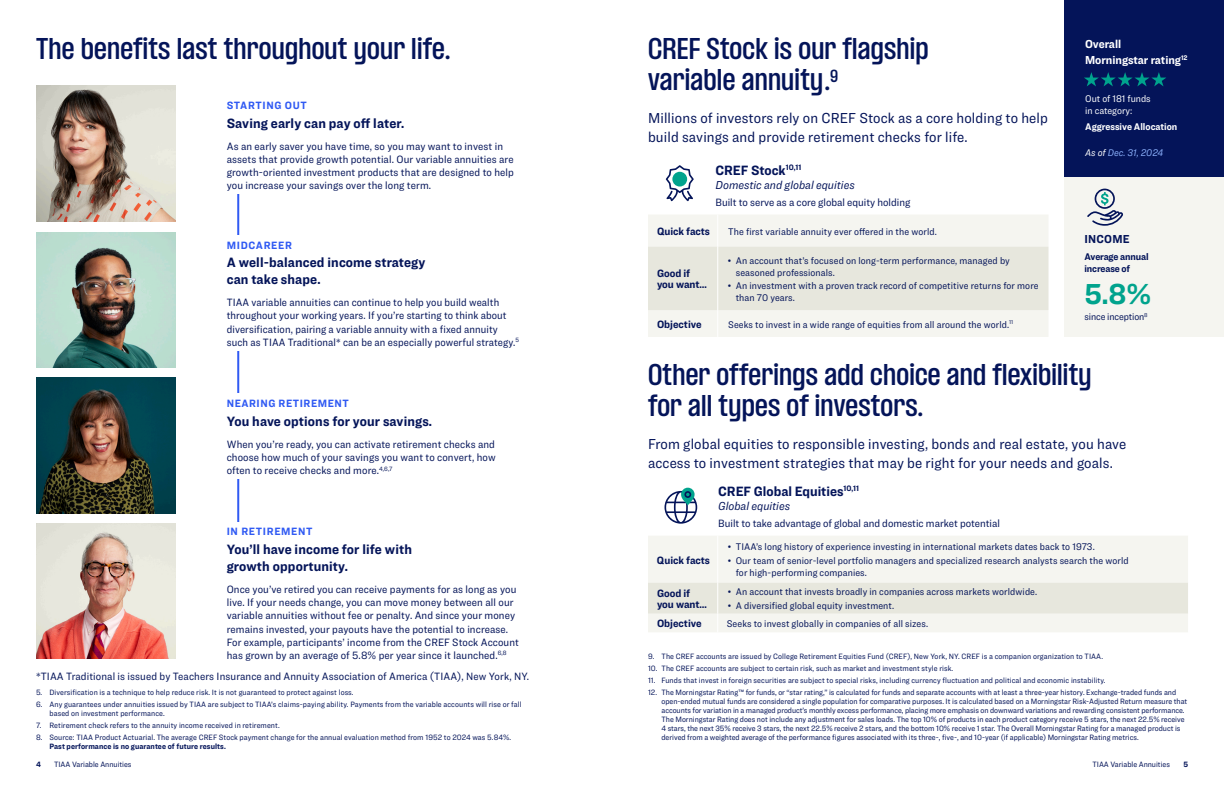
<style>
.page{position:relative;width:1224px;height:792px;background:#fff}
.page>*{position:absolute;margin:0;border:0;box-sizing:border-box;transform-origin:0 0}
.t1{font:700 30px "Ringside Narrow";color:#00a38d}
.t2{font:600 26px/31.2px "TIAA Challenger";letter-spacing:.01em;color:#041459}
.t3{font:15px/19.2px "Ringside Narrow";letter-spacing:.01em;color:#041459}
.t4{font:700 14px/16.8px "Ringside Narrow";letter-spacing:.01em;color:#041459}
.t5{font:italic 12px "Ringside Narrow";color:#041459}
.t6{font:700 12px/16px "Ringside Narrow";color:#fff}
.t7{font:700 12px "Ringside Narrow";letter-spacing:.015em;color:#041459}
.t8{font:11px/13.2px "Ringside Narrow";letter-spacing:.01em;color:#041459}
.t9{font:700 11px/11px "Ringside Narrow";color:#041459}
.t10{font:700 11px "Ringside Narrow";letter-spacing:.06em;color:#305af3}
.t11{font:10px/12px "Ringside Narrow";letter-spacing:.01em;color:#041459}
.t12{font:10px/12px "Ringside Narrow";color:#fff}
.t13{font:700 10px/12px "Ringside Narrow";letter-spacing:-.01em;color:#041459}
.t14{font:700 10px "Ringside Narrow";color:#fff}
.t15{font:10px "Ringside Narrow";letter-spacing:-.01em;color:#041459}
.t16{font:italic 10px "Ringside Narrow";letter-spacing:-.005em;color:#8aaffa}
.t17{font:8px/9px "Ringside Narrow";color:#041459}
.t18{font:700 8px "Ringside Narrow";letter-spacing:.01em;color:#041459}
.s1{color:#fff}
</style>
<div class="page">
<img style="left:36px;top:86px;width:140px;height:135px">
<img style="left:36px;top:378px;width:140px;height:135px">
<img style="left:36px;top:232px;width:140px;height:135px">
<img style="left:36px;top:523px;width:140px;height:136px">
<hr style="left:237px;top:120px;width:2px;height:531px;background:#305af3">
<div style="left:222px;top:96px;width:302px;height:98px;background:#fff"></div>
<div style="left:222px;top:394px;width:302px;height:85px;background:#fff"></div>
<div style="left:222px;top:235px;width:302px;height:115px;background:#fff"></div>
<div style="left:222px;top:522px;width:302px;height:141px;background:#fff"></div>
<div style="left:648px;top:215px;width:400px;height:32px;background:#f5f5f0"></div>
<hr style="left:717px;top:215px;width:1px;height:32px;background:#fff">
<svg style="left:648px;top:247px;width:400px;height:90px"></svg>
<svg style="left:666px;top:165px;width:28px;height:36px"></svg>
<div style="left:1064px;top:173px;width:160px;height:164px;background:#f5f5f0"></div>
<div style="left:648px;top:536px;width:540px;height:47px;background:#f5f5f0"></div>
<hr style="left:717px;top:536px;width:1px;height:47px;background:#fff">
<svg style="left:648px;top:583px;width:540px;height:49px"></svg>
<div style="left:681px;top:488px;width:14px;height:18px;background:#00a38d;border-radius:7px"></div>
<svg style="left:665px;top:491px;width:32px;height:33px"></svg>
<div style="left:1064px;top:0;width:160px;height:176px;background:#041459"></div>
<svg style="left:1087px;top:189px;width:36px;height:37px"></svg>
<svg style="left:1084px;top:72px;width:82px;height:14px"></svg>
<h2 class="t2" style="left:36px;top:33px;width:416px">The benefits last throughout your life.</h2>
<h3 class="t10" style="left:227px;top:97px;width:82px">STARTING OUT</h3>
<h3 class="t4" style="left:227px;top:114px;width:179px">Saving early can pay off later.</h3>
<h3 class="t8" style="left:227px;top:139px;width:289px">As an early saver you have time, so you may want to invest in assets that provide growth potential. Our variable annuities are growth-oriented investment products that are designed to help you increase your savings over the long term.</h3>
<h3 class="t10" style="left:227px;top:237px;width:67px">MIDCAREER</h3>
<h3 class="t4" style="left:227px;top:254px;width:200px">A well-balanced income strategy can take shape.</h3>
<p class="t8" style="left:227px;top:296px;width:294px">TIAA variable annuities can continue to help you build wealth throughout your working years. If you’re starting to think about diversification, pairing a variable annuity with a fixed annuity such as TIAA Traditional* can be an especially powerful strategy.<sup>5</sup></p>
<h3 class="t10" style="left:227px;top:396px;width:124px">NEARING RETIREMENT</h3>
<h3 class="t4" style="left:227px;top:412px;width:207px">You have options for your savings.</h3>
<h3 class="t8" style="left:227px;top:438px;width:270px;text-align:justify">When you’re ready, you can activate retirement checks and choose how much of your savings you want to convert, how often to receive checks and more.<sup>4,6,7</sup></h3>
<h3 class="t10" style="left:227px;top:524px;width:87px">IN RETIREMENT</h3>
<h3 class="t4" style="left:227px;top:540px;width:187px">You’ll have income for life with growth opportunity.</h3>
<p class="t8" style="left:227px;top:582px;width:294px">Once you’ve retired you can receive payments for as long as you live. If your needs change, you can move money between all our variable annuities without fee or penalty. And since your money remains invested, your payouts have the potential to increase.<br>For example, participants’ income from the CREF Stock Account has grown by an average of 5.8% per year since it launched.<sup>6,8</sup></p>
<h3 class="t8" style="left:36px;top:669px;width:495px">*TIAA Traditional is issued by Teachers Insurance and Annuity Association of America (TIAA), New York, NY.</h3>
<p class="t17" style="left:36px;top:688px;width:319px">5. Diversification is a technique to help reduce risk. It is not guaranteed to protect against loss.</p>
<p class="t17" style="left:49px;top:700px;width:474px;text-indent:-13px">6. Any guarantees under annuities issued by TIAA are subject to TIAA’s claims-paying ability. Payments from the variable accounts will rise or fall based on investment performance.</p>
<p class="t17" style="left:36px;top:721px;width:245px">7. Retirement check refers to the annuity income received in retirement.</p>
<p class="t17" style="left:36px;top:733px;width:477px">8. Source: TIAA Product Actuarial. The average CREF Stock payment change for the annual evaluation method from 1952 to 2024 was 5.84%.</p>
<p class="t18" style="left:50px;top:741px;width:178px">Past performance is no guarantee of future results.</p>
<h2 class="t2" style="left:648px;top:33px;width:282px">CREF Stock is our flagship variable annuity.<sup>9</sup></h2>
<h3 class="t3" style="left:648px;top:108px;width:402px">Millions of investors rely on CREF Stock as a core holding to help build savings and provide retirement checks for life.</h3>
<h3 class="t4" style="left:716px;top:161px;width:87px">CREF Stock<sup>10,11</sup></h3>
<h3 class="t5" style="left:716px;top:177px;width:141px">Domestic and global equities</h3>
<h3 class="t8" style="left:716px;top:195px;width:196px">Built to serve as a core global equity holding</h3>
<h3 class="t9" style="left:657px;top:225px;width:55px">Quick facts</h3>
<p class="t11" style="left:728px;top:225px;width:210px">The first variable annuity ever offered in the world.</p>
<h3 class="t9" style="left:657px;top:268px;width:52px">Good if you want…</h3>
<p class="t11" style="left:736px;top:254px;width:276px;text-indent:-8px">• An account that’s focused on long-term performance, managed by seasoned professionals.</p>
<p class="t11" style="left:736px;top:280px;width:304px;text-indent:-8px">• An investment with a proven track record of competitive returns for more than 70 years.</p>
<h3 class="t9" style="left:657px;top:318px;width:46px">Objective</h3>
<p class="t11" style="left:728px;top:318px;width:287px">Seeks to invest in a wide range of equities from all around the world.<sup>11</sup></p>
<h3 class="t6" style="left:1085px;top:36px;width:104px">Overall<br>Morningstar rating<sup>12</sup></h3>
<p class="t12" style="left:1085px;top:93px;width:67px">Out of 181 funds in category:</p>
<p class="t14" style="left:1085px;top:120px;width:94px">Aggressive Allocation</p>
<p class="t16" style="left:1085px;top:145px;width:79px"><span class="s1">As of</span> Dec. 31, 2024</p>
<h3 class="t7" style="left:1084px;top:230px;width:47px">INCOME</h3>
<p class="t13" style="left:1084px;top:250px;width:66px">Average annual increase of</p>
<h1 class="t1" style="left:1084px;top:272px;width:68px">5.8%</h1>
<p class="t15" style="left:1084px;top:310px;width:65px">since inception<sup>8</sup></p>
<h2 class="t2" style="left:648px;top:359px;width:445px">Other offerings add choice and flexibility for all types of investors.</h2>
<h3 class="t3" style="left:648px;top:434px;width:480px">From global equities to responsible investing, bonds and real estate, you have access to investment strategies that may be right for your needs and goals.</h3>
<h3 class="t4" style="left:718px;top:482px;width:143px">CREF Global Equities<sup>10,11</sup></h3>
<h3 class="t5" style="left:718px;top:498px;width:73px">Global equities</h3>
<h3 class="t8" style="left:718px;top:516px;width:283px">Built to take advantage of global and domestic market potential</h3>
<h3 class="t9" style="left:657px;top:554px;width:55px">Quick facts</h3>
<p class="t11" style="left:728px;top:541px;width:369px">• TIAA’s long history of experience investing in international markets dates back to 1973.</p>
<p class="t11" style="left:736px;top:554px;width:394px;text-indent:-8px">• Our team of senior-level portfolio managers and specialized research analysts search the world for high-performing companies.</p>
<h3 class="t9" style="left:657px;top:588px;width:52px">Good if you want…</h3>
<p class="t11" style="left:728px;top:586px;width:311px">• An account that invests broadly in companies across markets worldwide.</p>
<p class="t11" style="left:728px;top:599px;width:168px">• A diversified global equity investment.</p>
<h3 class="t9" style="left:657px;top:618px;width:46px">Objective</h3>
<p class="t11" style="left:727px;top:617px;width:203px">Seeks to invest globally in companies of all sizes.</p>
<p class="t17" style="left:648px;top:652px;width:457px">9. The CREF accounts are issued by College Retirement Equities Fund (CREF), New York, NY. CREF is a companion organization to TIAA.</p>
<p class="t17" style="left:648px;top:664px;width:307px">10. The CREF accounts are subject to certain risk, such as market and investment style risk.</p>
<p class="t17" style="left:648px;top:676px;width:459px">11. Funds that invest in foreign securities are subject to special risks, including currency fluctuation and political and economic instability.</p>
<p class="t17" style="left:662px;top:688px;width:527px;text-indent:-13px">12. The Morningstar Rating™ for funds, or “star rating,” is calculated for funds and separate accounts with at least a three-year history. Exchange-traded funds and open-ended mutual funds are considered a single population for comparative purposes. It is calculated based on a Morningstar Risk-Adjusted Return measure that accounts for variation in a managed product’s monthly excess performance, placing more emphasis on downward variations and rewarding consistent performance.<br>The Morningstar Rating does not include any adjustment for sales loads. The top 10% of products in each product category receive 5 stars, the next 22.5% receive 4 stars, the next 35% receive 3 stars, the next 22.5% receive 2 stars, and the bottom 10% receive 1 star. The Overall Morningstar Rating for a managed product is derived from a weighted average of the performance figures associated with its three-, five-, and 10-year (if applicable) Morningstar Rating metrics.</p>
<p class="t18" style="left:36px;top:758px;width:6px">4</p>
<p class="t17" style="left:54px;top:760px;width:79px">TIAA Variable Annuities</p>
<p class="t17" style="left:1092px;top:760px;width:79px">TIAA Variable Annuities</p>
<p class="t18" style="left:1183px;top:758px;width:6px">5</p>
</div>
